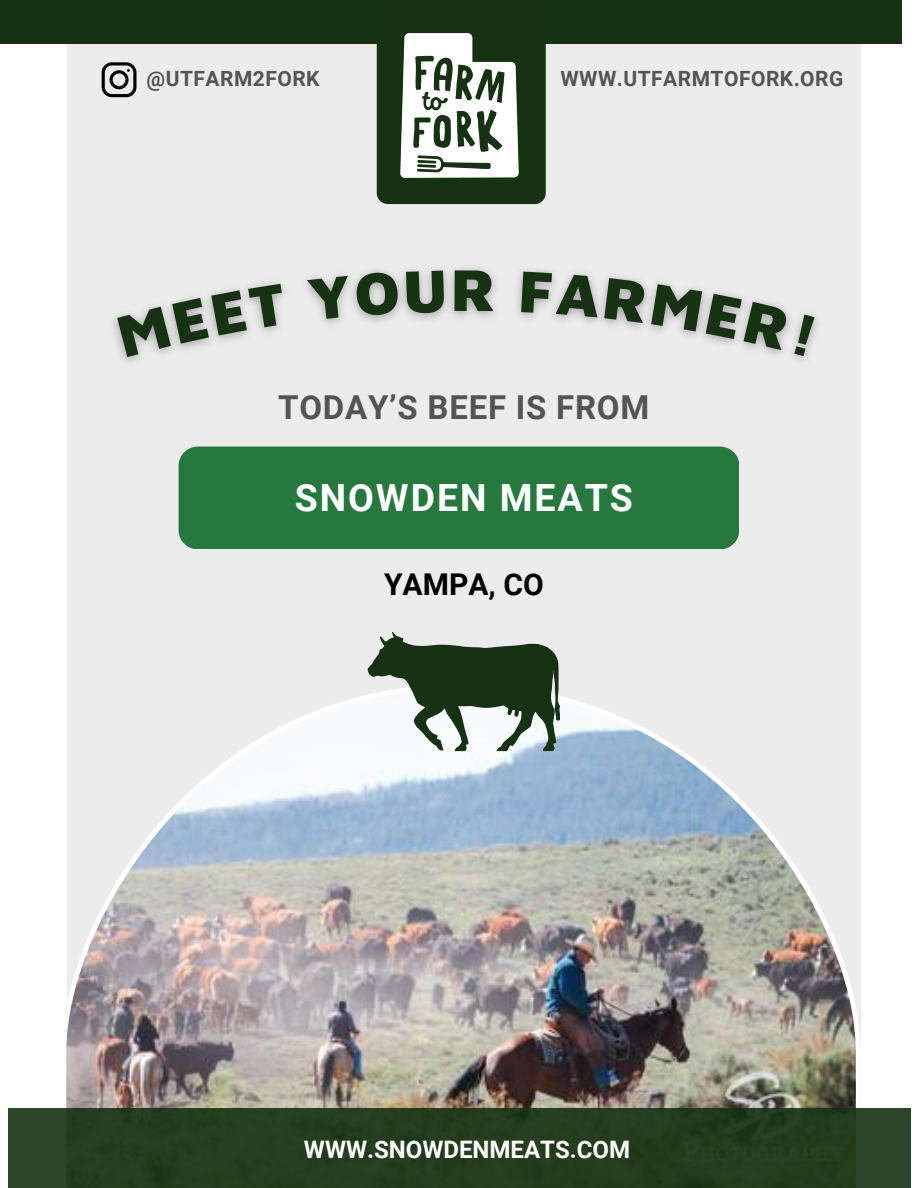
<style>
.page{position:relative;width:918px;height:1188px;background:#fff}
.page>*{position:absolute;margin:0;border:0;box-sizing:border-box;transform-origin:0 0}
.t1{font:900 60.6px "Maven Pro";color:#163212}
.t2{font:700 37.5px "Roboto";letter-spacing:.055em;color:#fff}
.t3{font:700 33px "Roboto";letter-spacing:.025em;color:#545454}
.t4{font:700 30px "Roboto";color:#000}
.t5{font:700 24px "Roboto";color:#fff}
.t6{font:700 21px "Roboto";letter-spacing:.025em;color:#545454}
</style>
<div class="page">
<div style="left:67px;top:2px;width:794px;height:1149px;background:#ececec"></div>
<img style="left:61px;top:695px;width:800px;height:414px">
<div style="left:0;top:0;width:901px;height:44px;background:#153212"></div>
<div style="left:377px;top:44px;width:169px;height:160px;background:#163212"></div>
<div style="left:179px;top:447px;width:560px;height:102px;background:#27783f;border-radius:19px"></div>
<div style="left:8px;top:1109px;width:902px;height:79px;background:#253e1f"></div>
<img style="left:399px;top:33px;width:120px;height:146px">
<svg style="left:102px;top:62px;width:35px;height:35px"></svg>
<svg style="left:368px;top:632px;width:192px;height:119px"></svg>
<svg style="left:117px;top:283px;width:170px;height:74px"></svg>
<svg style="left:307px;top:271px;width:92px;height:49px"></svg>
<svg style="left:406px;top:270px;width:38px;height:44px"></svg>
<svg style="left:521px;top:271px;width:294px;height:85px"></svg>
<p class="t6" style="left:147px;top:67px;width:175px">@UTFARM2FORK</p>
<p class="t6" style="left:560px;top:67px;width:284px">WWW.UTFARMTOFORK.ORG</p>
<p class="t1" style="left:451px;top:252px;width:47px">R</p>
<p class="t3" style="left:278px;top:388px;width:373px">TODAY’S BEEF IS FROM</p>
<p class="t2" style="left:295px;top:476px;width:340px">SNOWDEN MEATS</p>
<p class="t4" style="left:384px;top:567px;width:161px">YAMPA, CO</p>
<p class="t5" style="left:304px;top:1135px;width:328px">WWW.SNOWDENMEATS.COM</p>
</div>
